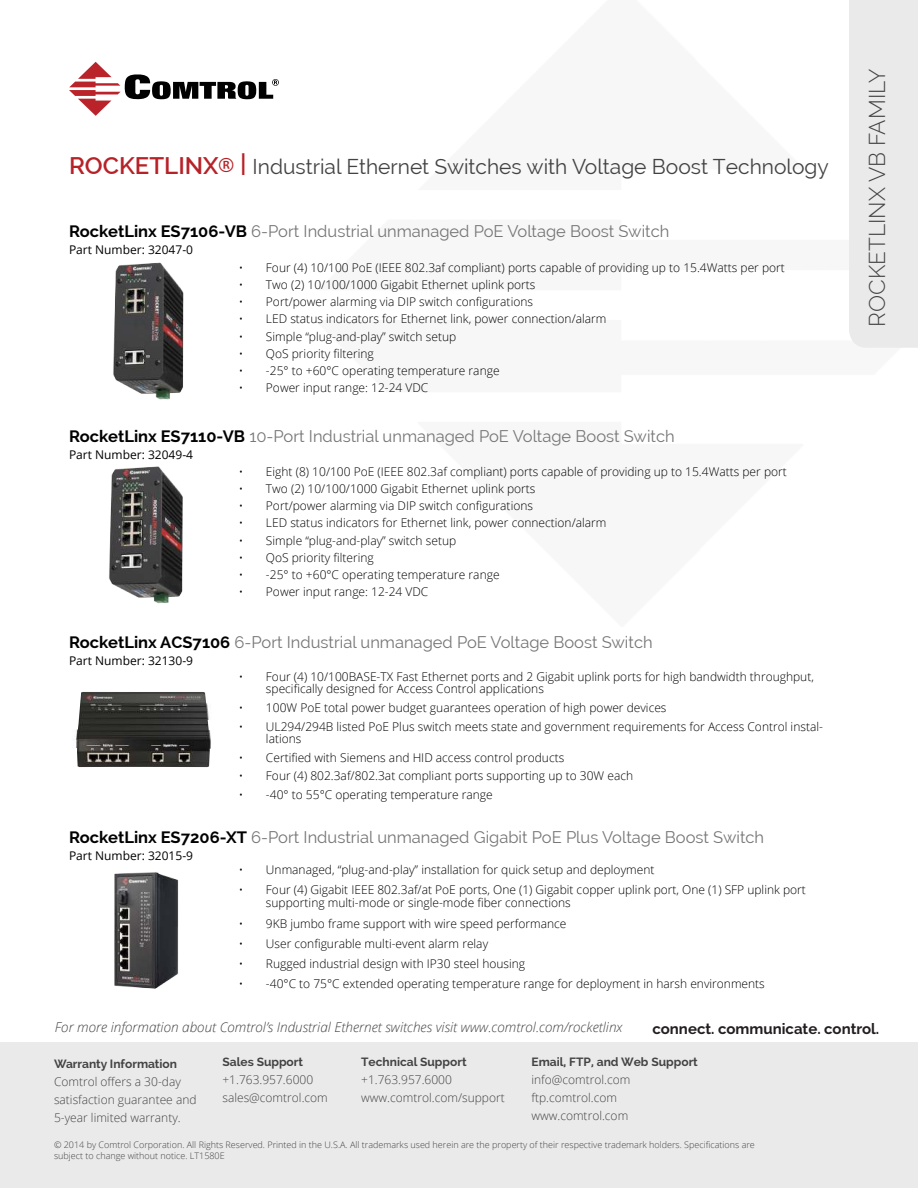
<style>
.page{position:relative;width:918px;height:1188px;background:#fff}
.page>*{position:absolute;margin:0;border:0;box-sizing:border-box;transform-origin:0 0}
.t1{font:300 22.5px "Raleway";color:#434344}
.t2{font:21px "Raleway";color:#434344}
.t3{font:16.5px "Raleway";color:#767676}
.t4{font:700 15px "Raleway";color:#231f20}
.t5{font:italic 300 13.5px "Open Sans";color:#434344}
.t6{font:300 12px/12px "Open Sans";color:#010001}
.t7{font:300 12px/18px "Open Sans";color:#434344}
.t8{font:12px "Open Sans";color:#010001}
.t9{font:700 12px "Raleway";color:#434344}
.t10{font:300 9px/10.8px "Open Sans";color:#434344}
.s1{font-weight:600;font-size:24px;color:#b72228}
.s2{font-family:"Candara";font-weight:700;font-size:24px;color:#b72228}
.s3{font-weight:700;color:#010001}
</style>
<div class="page">
<div style="left:0;top:1043px;width:918px;height:145px;background:#eaeaea"></div>
<div style="left:849px;top:0;width:69px;height:348px;background:#eaeaea"></div>
<svg style="left:69px;top:62px;width:210px;height:54px"></svg>
<img style="left:113px;top:262px;width:71px;height:138px">
<img style="left:109px;top:466px;width:74px;height:138px">
<img style="left:76px;top:692px;width:135px;height:75px">
<img style="left:114px;top:872px;width:65px;height:117px">
<h2 class="t2" style="left:69px;top:158px;width:761px"><span class="s1">ROCKETLINX</span><span class="s2">®</span> <span class="s1">|</span> Industrial Ethernet Switches with Voltage Boost Technology</h2>
<h3 class="t3" style="left:69px;top:225px;width:602px"><span class="s3">RocketLinx ES7106-VB</span> 6-Port Industrial unmanaged PoE Voltage Boost Switch</h3>
<p class="t8" style="left:69px;top:243px;width:126px">Part Number: 32047-0</p>
<p class="t6" style="left:239px;top:263px;width:547px">• Four (4) 10/100 PoE (IEEE 802.3af compliant) ports capable of providing up to 15.4Watts per port</p>
<p class="t6" style="left:239px;top:280px;width:298px">• Two (2) 10/100/1000 Gigabit Ethernet uplink ports</p>
<p class="t6" style="left:239px;top:297px;width:296px">• Port/power alarming via DIP switch configurations</p>
<p class="t6" style="left:239px;top:314px;width:369px">• LED status indicators for Ethernet link, power connection/alarm</p>
<p class="t6" style="left:239px;top:332px;width:219px">• Simple “plug-and-play” switch setup</p>
<p class="t6" style="left:239px;top:349px;width:136px">• QoS priority filtering</p>
<p class="t6" style="left:239px;top:366px;width:262px">• -25° to +60°C operating temperature range</p>
<p class="t6" style="left:239px;top:383px;width:191px">• Power input range: 12-24 VDC</p>
<h3 class="t3" style="left:69px;top:430px;width:607px"><span class="s3">RocketLinx ES7110-VB</span> 10-Port Industrial unmanaged PoE Voltage Boost Switch</h3>
<p class="t8" style="left:69px;top:448px;width:126px">Part Number: 32049-4</p>
<p class="t6" style="left:239px;top:467px;width:549px">• Eight (8) 10/100 PoE (IEEE 802.3af compliant) ports capable of providing up to 15.4Watts per port</p>
<p class="t6" style="left:239px;top:484px;width:298px">• Two (2) 10/100/1000 Gigabit Ethernet uplink ports</p>
<p class="t6" style="left:239px;top:501px;width:296px">• Port/power alarming via DIP switch configurations</p>
<p class="t6" style="left:239px;top:518px;width:369px">• LED status indicators for Ethernet link, power connection/alarm</p>
<p class="t6" style="left:239px;top:536px;width:219px">• Simple “plug-and-play” switch setup</p>
<p class="t6" style="left:239px;top:553px;width:136px">• QoS priority filtering</p>
<p class="t6" style="left:239px;top:570px;width:262px">• -25° to +60°C operating temperature range</p>
<p class="t6" style="left:239px;top:587px;width:191px">• Power input range: 12-24 VDC</p>
<h3 class="t3" style="left:69px;top:636px;width:585px"><span class="s3">RocketLinx ACS7106</span> 6-Port Industrial unmanaged PoE Voltage Boost Switch</h3>
<p class="t8" style="left:69px;top:654px;width:126px">Part Number: 32130-9</p>
<p class="t6" style="left:266px;top:672px;width:549px;text-indent:-27px">• Four (4) 10/100BASE-TX Fast Ethernet ports and 2 Gigabit uplink ports for high bandwidth throughput, specifically designed for Access Control applications</p>
<p class="t6" style="left:239px;top:703px;width:429px">• 100W PoE total power budget guarantees operation of high power devices</p>
<p class="t6" style="left:266px;top:722px;width:558px;text-indent:-27px">• UL294/294B listed PoE Plus switch meets state and government requirements for Access Control instal&shy;lations</p>
<p class="t6" style="left:239px;top:753px;width:327px">• Certified with Siemens and HID access control products</p>
<p class="t6" style="left:239px;top:771px;width:396px">• Four (4) 802.3af/802.3at compliant ports supporting up to 30W each</p>
<p class="t6" style="left:239px;top:790px;width:255px">• -40° to 55°C operating temperature range</p>
<h3 class="t3" style="left:69px;top:831px;width:697px"><span class="s3">RocketLinx ES7206-XT</span> 6-Port Industrial unmanaged Gigabit PoE Plus Voltage Boost Switch</h3>
<p class="t8" style="left:69px;top:849px;width:126px">Part Number: 32015-9</p>
<p class="t6" style="left:239px;top:865px;width:417px">• Unmanaged, “plug-and-play” installation for quick setup and deployment</p>
<p class="t6" style="left:266px;top:884px;width:541px;line-height:13.5px;text-indent:-27px">• Four (4) Gigabit IEEE 802.3af/at PoE ports, One (1) Gigabit copper uplink port, One (1) SFP uplink port supporting multi-mode or single-mode fiber connections</p>
<p class="t6" style="left:239px;top:919px;width:329px">• 9KB jumbo frame support with wire speed performance</p>
<p class="t6" style="left:239px;top:939px;width:251px">• User configurable multi-event alarm relay</p>
<p class="t6" style="left:239px;top:959px;width:288px">• Rugged industrial design with IP30 steel housing</p>
<p class="t6" style="left:239px;top:979px;width:527px">• -40°C to 75°C extended operating temperature range for deployment in harsh environments</p>
<h1 class="t1" style="left:864px;top:327px;width:259px;rotate:-90deg">ROCKETLINX VB FAMILY</h1>
<p class="t5" style="left:55px;top:1022px;width:569px">For more information about Comtrol’s Industrial Ethernet switches visit www.comtrol.com/rocketlinx</p>
<p class="t4" style="left:652px;top:1023px;width:228px">connect. communicate. control.</p>
<p class="t9" style="left:222px;top:1057px;width:82px">Sales Support</p>
<p class="t7" style="left:222px;top:1072px;width:107px">+1.763.957.6000 sales@comtrol.com</p>
<p class="t9" style="left:361px;top:1057px;width:107px">Technical Support</p>
<p class="t7" style="left:361px;top:1072px;width:145px">+1.763.957.6000 www.comtrol.com/support</p>
<p class="t9" style="left:531px;top:1057px;width:168px">Email, FTP, and Web Support</p>
<p class="t7" style="left:531px;top:1072px;width:100px">info@comtrol.com ftp.comtrol.com www.comtrol.com</p>
<p class="t9" style="left:54px;top:1059px;width:125px">Warranty Information</p>
<p class="t7" style="left:54px;top:1073px;width:144px">Comtrol offers a 30-day satisfaction guarantee and<br>5-year limited warranty.</p>
<p class="t10" style="left:54px;top:1139px;width:702px">© 2014 by Comtrol Corporation. All Rights Reserved. Printed in the U.S.A. All trademarks used herein are the property of their respective trademark holders. Specifications are subject to change without notice. LT1580E</p>
</div>
